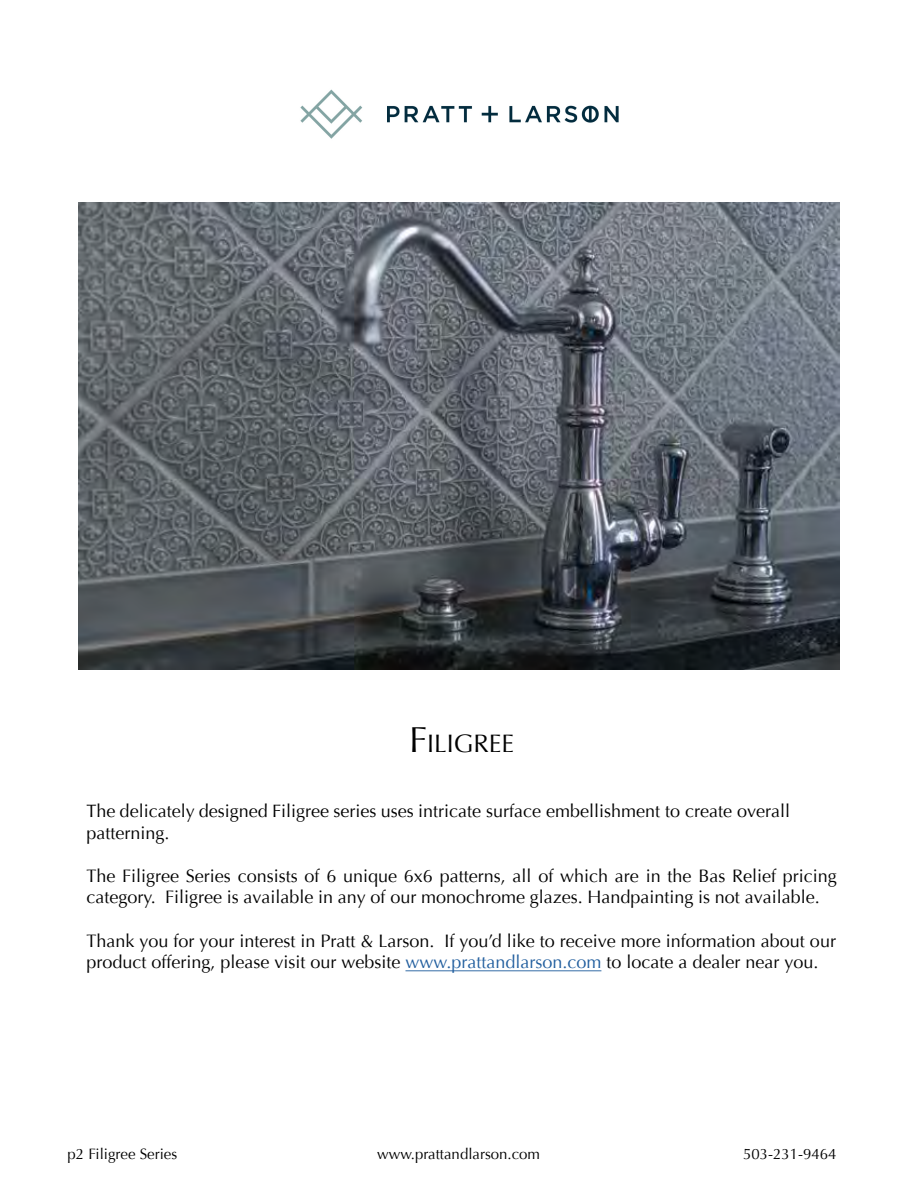
<style>
.page{position:relative;width:918px;height:1188px;background:#fff}
.page>*{position:absolute;margin:0;border:0;box-sizing:border-box;transform-origin:0 0}
.t1{font:25.2px "Optima";color:#000}
.t2{font:18px/21.6px "Optima";color:#000}
.t3{font:15px "Optima";color:#000}
.s1{font-size:36px}
.s2{color:#215e9e}
</style>
<div class="page">
<hr style="left:405px;top:970px;width:196px;height:1px;background:#215e9e">
<img style="left:78px;top:203px;width:762px;height:466px">
<img style="left:300px;top:89px;width:319px;height:50px">
<h1 class="t1" style="left:409px;top:729px;width:106px"><span class="s1">F</span>ILIGREE</h1>
<p class="t2" style="left:86px;top:800px;width:705px">The delicately designed Filigree series uses intricate surface embellishment to create overall patterning.</p>
<p class="t2" style="left:86px;top:865px;width:752px">The Filigree Series consists of 6 unique 6x6 patterns, all of which are in the Bas Relief pricing category. Filigree is available in any of our monochrome glazes. Handpainting is not available.</p>
<p class="t2" style="left:86px;top:930px;width:751px">Thank you for your interest in Pratt &amp; Larson. If you’d like to receive more information about our product offering, please visit our website <span class="s2">www.prattandlarson.com</span> to locate a dealer near you.</p>
<p class="t3" style="left:68px;top:1146px;width:111px">p2 Filigree Series</p>
<p class="t3" style="left:377px;top:1146px;width:164px">www.prattandlarson.com</p>
<p class="t3" style="left:743px;top:1146px;width:95px">503-231-9464</p>
</div>
